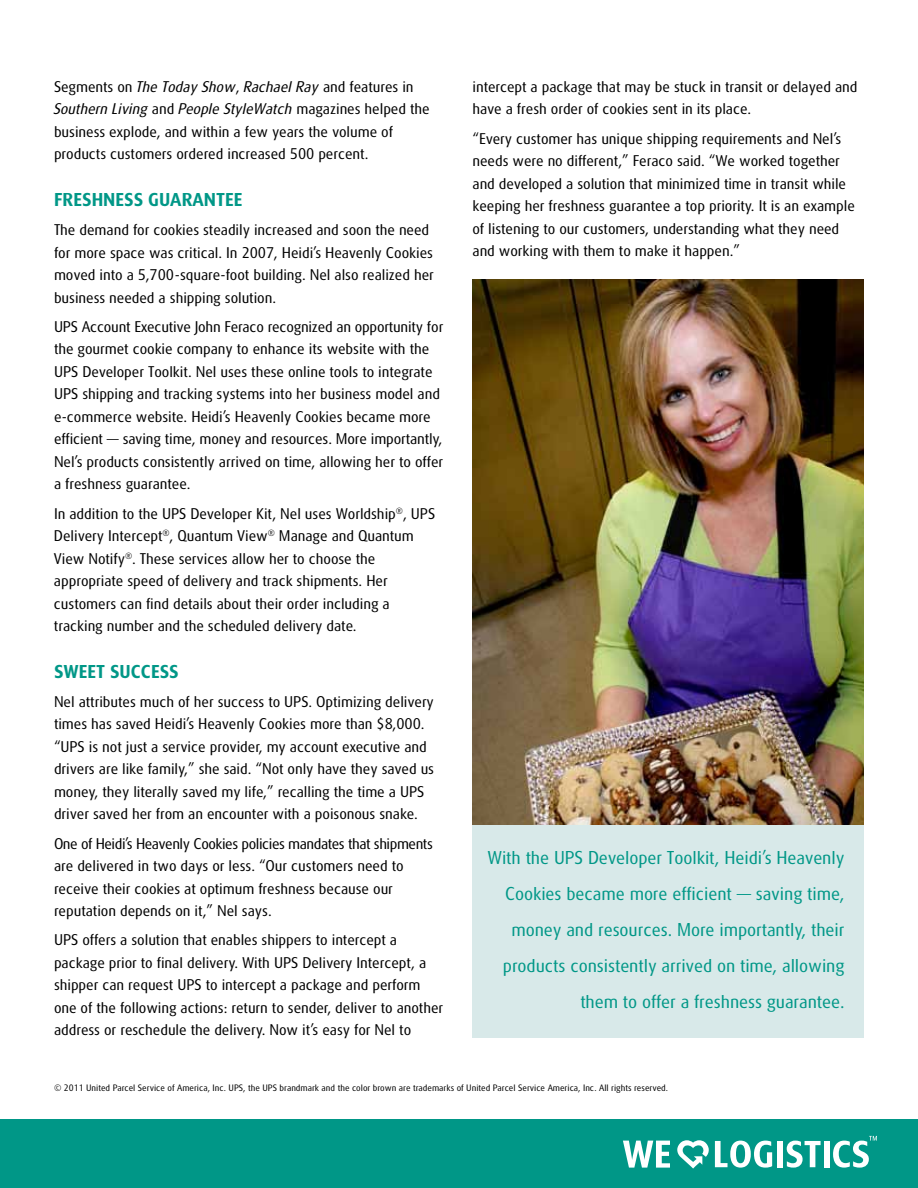
<style>
.page{position:relative;width:918px;height:1188px;background:#fff}
.page>*{position:absolute;margin:0;border:0;box-sizing:border-box;transform-origin:0 0}
.t1{font:18px/36px "UPS Sans";letter-spacing:-.005em;color:#009787;text-align:right}
.t2{font:700 18px "UPS Sans";color:#009787}
.t3{font:15px/22.5px "UPS Sans";letter-spacing:-.005em;color:#000}
.t4{font:9px "UPS Sans";color:#000}
.s1{font-style:italic}
</style>
<div class="page">
<img style="left:472px;top:280px;width:392px;height:545px">
<div style="left:472px;top:825px;width:392px;height:212px;background:#d8e9e9"></div>
<div style="left:0;top:1119px;width:918px;height:69px;background:#009787"></div>
<svg style="left:623px;top:1141px;width:47px;height:27px"></svg>
<svg style="left:715px;top:1141px;width:57px;height:27px"></svg>
<div style="left:777px;top:1141px;width:5px;height:26px;background:#fff"></div>
<svg style="left:787px;top:1141px;width:34px;height:27px"></svg>
<div style="left:824px;top:1141px;width:6px;height:26px;background:#fff"></div>
<svg style="left:833px;top:1136px;width:44px;height:32px"></svg>
<svg style="left:677px;top:1140px;width:32px;height:29px"></svg>
<p class="t3" style="left:54px;top:75px;width:377px">Segments on <span class="s1">The Today Show</span>, <span class="s1">Rachael Ray</span> and features in <span class="s1">Southern Living</span> and <span class="s1">People StyleWatch</span> magazines helped the business explode, and within a few years the volume of products customers ordered increased 500 percent.</p>
<p class="t2" style="left:54px;top:189px;width:190px">FRESHNESS GUARANTEE</p>
<p class="t3" style="left:54px;top:219px;width:381px">The demand for cookies steadily increased and soon the need for more space was critical. In 2007, Heidi’s Heavenly Cookies moved into a 5,700-square-foot building. Nel also realized her business needed a shipping solution.</p>
<p class="t3" style="left:54px;top:315px;width:391px">UPS Account Executive John Feraco recognized an opportunity for the gourmet cookie company to enhance its website with the UPS Developer Toolkit. Nel uses these online tools to integrate UPS shipping and tracking systems into her business model and e-commerce website. Heidi’s Heavenly Cookies became more efficient — saving time, money and resources. More importantly, Nel’s products consistently arrived on time, allowing her to offer a freshness guarantee.</p>
<p class="t3" style="left:54px;top:502px;width:383px">In addition to the UPS Developer Kit, Nel uses Worldship<sup>®</sup>, UPS Delivery Intercept<sup>®</sup>, Quantum View<sup>®</sup> Manage and Quantum View Notify<sup>®</sup>. These services allow her to choose the appropriate speed of delivery and track shipments. Her customers can find details about their order including a tracking number and the scheduled delivery date.</p>
<p class="t2" style="left:54px;top:661px;width:126px">SWEET SUCCESS</p>
<p class="t3" style="left:54px;top:690px;width:382px">Nel attributes much of her success to UPS. Optimizing delivery times has saved Heidi’s Heavenly Cookies more than $8,000. “UPS is not just a service provider, my account executive and drivers are like family,” she said. “Not only have they saved us money, they literally saved my life,” recalling the time a UPS driver saved her from an encounter with a poisonous snake.</p>
<p class="t3" style="left:54px;top:832px;width:380px">One of Heidi’s Heavenly Cookies policies mandates that shipments are delivered in two days or less. “Our customers need to receive their cookies at optimum freshness because our reputation depends on it,” Nel says.</p>
<p class="t3" style="left:54px;top:929px;width:391px">UPS offers a solution that enables shippers to intercept a package prior to final delivery. With UPS Delivery Intercept, a shipper can request UPS to intercept a package and perform one of the following actions: return to sender, deliver to another address or reschedule the delivery. Now it’s easy for Nel to</p>
<p class="t3" style="left:472px;top:75px;width:387px">intercept a package that may be stuck in transit or delayed and have a fresh order of cookies sent in its place.</p>
<p class="t3" style="left:472px;top:127px;width:384px">“Every customer has unique shipping requirements and Nel’s needs were no different,” Feraco said. “We worked together and developed a solution that minimized time in transit while keeping her freshness guarantee a top priority. It is an example of listening to our customers, understanding what they need and working with them to make it happen.”</p>
<p class="t1" style="left:487px;top:840px;width:359px">With the UPS Developer Toolkit, Heidi’s Heavenly Cookies became more efficient — saving time, money and resources. More importantly, their products consistently arrived on time, allowing them to offer a freshness guarantee.</p>
<p class="t4" style="left:54px;top:1083px;width:616px">© 2011 United Parcel Service of America, Inc. UPS, the UPS brandmark and the color brown are trademarks of United Parcel Service America, Inc. All rights reserved.</p>
</div>
